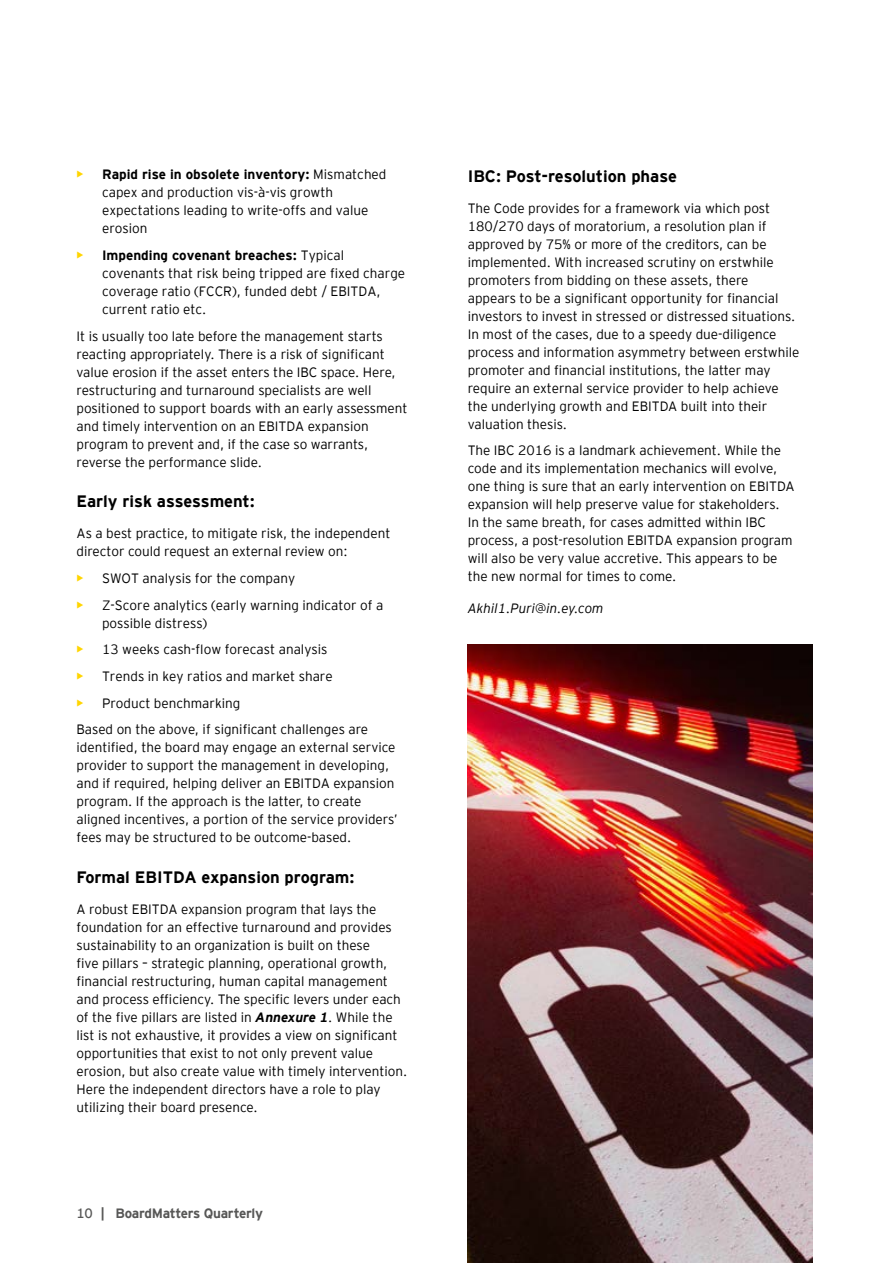
<style>
.page{position:relative;width:893px;height:1263px;background:#fff}
.page>*{position:absolute;margin:0;border:0;box-sizing:border-box;transform-origin:0 0}
.t1{font:700 16.5px "EY Interstate";color:#000}
.t2{font:300 13.5px/18px "EY Interstate";color:#000}
.t3{font:700 13.5px "EY Interstate";letter-spacing:-.02em;color:#575756}
.t4{font:italic 300 13.5px "EY Interstate";color:#000}
.s1{font-weight:700;color:#ffd500}
.s2{font-weight:700}
.s3{font-weight:700;font-style:italic}
.s4{font-weight:400}
</style>
<div class="page">
<img style="left:468px;top:644px;width:344px;height:619px">
<p class="t2" style="left:102px;top:165px;width:286px;text-indent:-26px"><span class="s1">•</span> <span class="s2">Rapid rise in obsolete inventory:</span> Mismatched capex and production vis-à-vis growth expectations leading to write-offs and value erosion</p>
<p class="t2" style="left:102px;top:245px;width:305px;text-indent:-26px"><span class="s1">•</span> <span class="s2">Impending covenant breaches:</span> Typical covenants that risk being tripped are fixed charge coverage ratio (FCCR), funded debt / EBITDA, current ratio etc.</p>
<p class="t2" style="left:77px;top:326px;width:332px">It is usually too late before the management starts reacting appropriately. There is a risk of significant value erosion if the asset enters the IBC space. Here, restructuring and turnaround specialists are well positioned to support boards with an early assessment and timely intervention on an EBITDA expansion program to prevent and, if the case so warrants, reverse the performance slide.</p>
<p class="t1" style="left:77px;top:490px;width:180px">Early risk assessment:</p>
<p class="t2" style="left:77px;top:524px;width:315px">As a best practice, to mitigate risk, the independent director could request an external review on:</p>
<p class="t2" style="left:77px;top:568px;width:220px"><span class="s1">•</span> SWOT analysis for the company</p>
<p class="t2" style="left:102px;top:595px;width:283px;text-indent:-26px"><span class="s1">•</span> Z-Score analytics (early warning indicator of a possible distress)</p>
<p class="t2" style="left:77px;top:640px;width:252px"><span class="s1">•</span> 13 weeks cash-flow forecast analysis</p>
<p class="t2" style="left:77px;top:666px;width:258px"><span class="s1">•</span> Trends in key ratios and market share</p>
<p class="t2" style="left:77px;top:689px;width:293px;line-height:26.7px"><span class="s1">•</span> Product benchmarking<br>Based on the above, if significant challenges are</p>
<p class="t2" style="left:77px;top:738px;width:322px">identified, the board may engage an external service provider to support the management in developing, and if required, helping deliver an EBITDA expansion program. If the approach is the latter, to create aligned incentives, a portion of the service providers’ fees may be structured to be outcome-based.</p>
<p class="t1" style="left:77px;top:865px;width:280px">Formal EBITDA expansion program:</p>
<p class="t2" style="left:77px;top:899px;width:332px">A robust EBITDA expansion program that lays the foundation for an effective turnaround and provides sustainability to an organization is built on these<br>five pillars – strategic planning, operational growth, financial restructuring, human capital management and process efficiency. The specific levers under each of the five pillars are listed in <span class="s3">Annexure 1</span>. While the list is not exhaustive, it provides a view on significant opportunities that exist to not only prevent value erosion, but also create value with timely intervention.<br>Here the independent directors have a role to play utilizing their board presence.</p>
<p class="t3" style="left:77px;top:1203px;width:188px"><span class="s4">10</span> | BoardMatters Quarterly</p>
<p class="t1" style="left:468px;top:164px;width:211px">IBC: Post-resolution phase</p>
<p class="t2" style="left:468px;top:198px;width:333px">The Code provides for a framework via which post 180/270 days of moratorium, a resolution plan if approved by 75% or more of the creditors, can be implemented. With increased scrutiny on erstwhile promoters from bidding on these assets, there appears to be a significant opportunity for financial investors to invest in stressed or distressed situations.<br>In most of the cases, due to a speedy due-diligence process and information asymmetry between erstwhile promoter and financial institutions, the latter may require an external service provider to help achieve the underlying growth and EBITDA built into their valuation thesis.</p>
<p class="t2" style="left:468px;top:441px;width:328px">The IBC 2016 is a landmark achievement. While the code and its implementation mechanics will evolve, one thing is sure that an early intervention on EBITDA expansion will help preserve value for stakeholders.<br>In the same breath, for cases admitted within IBC process, a post-resolution EBITDA expansion program will also be very value accretive. This appears to be the new normal for times to come.</p>
<p class="t4" style="left:468px;top:599px;width:137px">Akhil1.Puri@in.ey.com</p>
</div>
